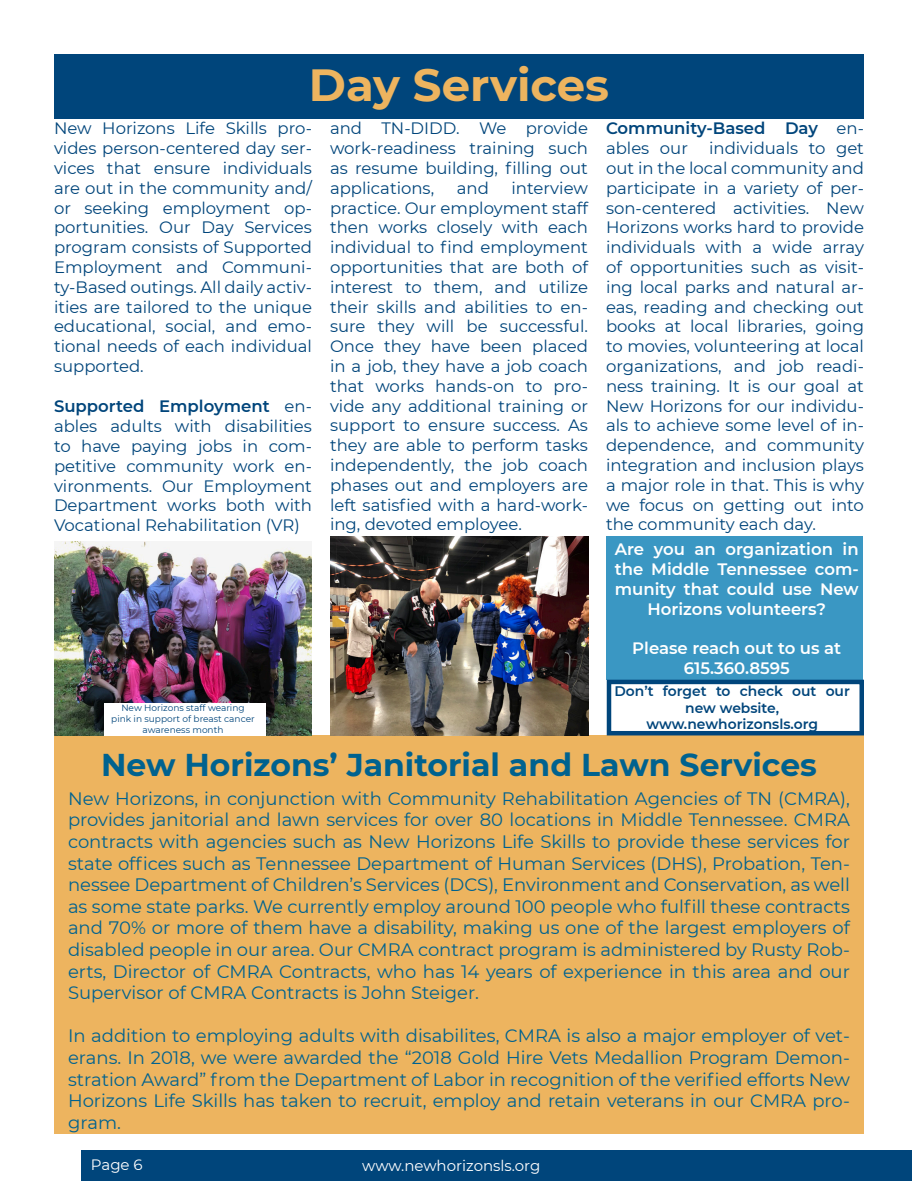
<style>
.page{position:relative;width:918px;height:1188px;background:#fff}
.page>*{position:absolute;margin:0;border:0;box-sizing:border-box;transform-origin:0 0}
.t1{font:700 45px "Montserrat";color:#edb45f}
.t2{font:700 31.5px "Montserrat";color:#00628f}
.t3{font:18px/21.6px "Montserrat";color:#00628f;text-align:justify}
.t4{font:16.5px/19.8px "Montserrat";color:#00457b;text-align:justify}
.t5{font:600 16.5px/19.8px "Montserrat";color:#fff;text-align:center}
.t6{font:600 16.5px/19.8px "Montserrat";color:#00457b}
.t7{font:15px "Montserrat";color:#fff}
.t8{font:600 13.8px/16.6px "Montserrat";color:#00457b;text-align:center}
.t9{font:9px/10.8px "Montserrat";color:#00457b;text-align:center}
.s1{font-weight:600}
.s2{font-weight:400}
</style>
<div class="page">
<div style="left:54px;top:54px;width:810px;height:64px;background:#00457b"></div>
<div style="left:54px;top:735px;width:810px;height:399px;background:#edb45f"></div>
<div style="left:81px;top:1150px;width:830px;height:31px;background:#00457b"></div>
<div style="left:607px;top:537px;width:256px;height:143px;background:#3a97c3"></div>
<div style="left:607px;top:680px;width:257px;height:55px;background:#fff;border:4px solid #00457b"></div>
<img style="left:330px;top:537px;width:258px;height:198px">
<img style="left:54px;top:541px;width:258px;height:194px">
<div style="left:104px;top:703px;width:162px;height:32px;background:#fff"></div>
<p class="t1" style="left:309px;top:52px;width:302px">Day Services</p>
<p class="t4" style="left:54px;top:118px;width:260px">New Horizons Life Skills pro&shy;vides person-centered day ser&shy;vices that ensure individuals are out in the community and/ or seeking employment op&shy;portunities. Our Day Services program consists of Supported Employment and Communi&shy;ty-Based outings. All daily activ&shy;ities are tailored to the unique educational, social, and emo&shy;tional needs of each individual supported.</p>
<p class="t4" style="left:54px;top:396px;width:260px"><span class="s1">Supported Employment</span> en&shy;ables adults with disabilities to have paying jobs in com&shy;petitive community work en&shy;vironments. Our Employment Department works both with Vocational Rehabilitation (VR)</p>
<p class="t6" style="left:606px;top:118px;width:260px">Community-Based Day <span class="s2">en&shy;ables our</span></p>
<p class="t4" style="left:330px;top:118px;width:260px">and TN-DIDD. We provide work-readiness training such as resume building, filling out applications,</p>
<p class="t4" style="left:606px;top:138px;width:260px;text-indent:103px">individuals to get out in the local community and participate in a variety of per&shy;son-centered activities. New Horizons works hard to provide individuals with a wide array of opportunities such as visit&shy;ing local parks and natural ar&shy;eas, reading and checking out books at local libraries, going to movies, volunteering at local organizations, and job readi&shy;ness training. It is our goal at New Horizons for our individu&shy;als to achieve some level of in&shy;dependence, and community integration and inclusion plays a major role in that. This is why we focus on getting out into the community each day.</p>
<p class="t4" style="left:330px;top:177px;width:260px;text-indent:181px">interview practice. Our employment staff then works closely with each individual to find employment opportunities that are both of interest to them, and utilize their skills and abilities to en&shy;sure they will be successful.<br>Once they have been placed in a job, they have a job coach that works hands-on to pro&shy;vide any additional training or support to ensure success. As they are able to perform tasks independently, the job coach phases out and employers are left satisfied with a hard-work&shy;ing, devoted employee.</p>
<p class="t4" style="left:457px;top:177px;width:34px">and</p>
<p class="t9" style="left:111px;top:702px;width:145px">New Horizons staff wearing pink in support of breast cancer awareness month</p>
<p class="t5" style="left:615px;top:539px;width:245px">Are you an organization in the Middle Tennessee com&shy;munity that could use New<br>Horizons volunteers?</p>
<p class="t5" style="left:632px;top:638px;width:210px">Please reach out to us at<br>615.360.8595</p>
<p class="t8" style="left:615px;top:682px;width:237px">Don’t forget to check out our new website,</p>
<p class="t8" style="left:646px;top:716px;width:173px">www.newhorizonsls.org</p>
<p class="t2" style="left:101px;top:742px;width:717px">New Horizons’ Janitorial and Lawn Services</p>
<p class="t3" style="left:68px;top:787px;width:783px">New Horizons, in conjunction with Community Rehabilitation Agencies of TN (CMRA), provides janitorial and lawn services for over 80 locations in Middle Tennessee. CMRA contracts with agencies such as New Horizons Life Skills to provide these services for state offices such as Tennessee Department of Human Services (DHS), Probation, Ten&shy;nessee Department of Children’s Services (DCS), Environment and Conservation, as well as some state parks. We currently employ around 100 people who fulfill these contracts and 70% or more of them have a disability, making us one of the largest employers of disabled people in our area. Our CMRA contract program is administered by Rusty Rob&shy;erts, Director of CMRA Contracts, who has 14 years of experience in this area and our Supervisor of CMRA Contracts is John Steiger.</p>
<p class="t3" style="left:68px;top:1025px;width:783px">In addition to employing adults with disabilites, CMRA is also a major employer of vet&shy;erans. In 2018, we were awarded the “2018 Gold Hire Vets Medallion Program Demon&shy;stration Award” from the Department of Labor in recognition of the verified efforts New Horizons Life Skills has taken to recruit, employ and retain veterans in our CMRA pro&shy;gram.</p>
<p class="t7" style="left:91px;top:1154px;width:53px">Page 6</p>
<p class="t7" style="left:362px;top:1155px;width:180px">www.newhorizonsls.org</p>
</div>
